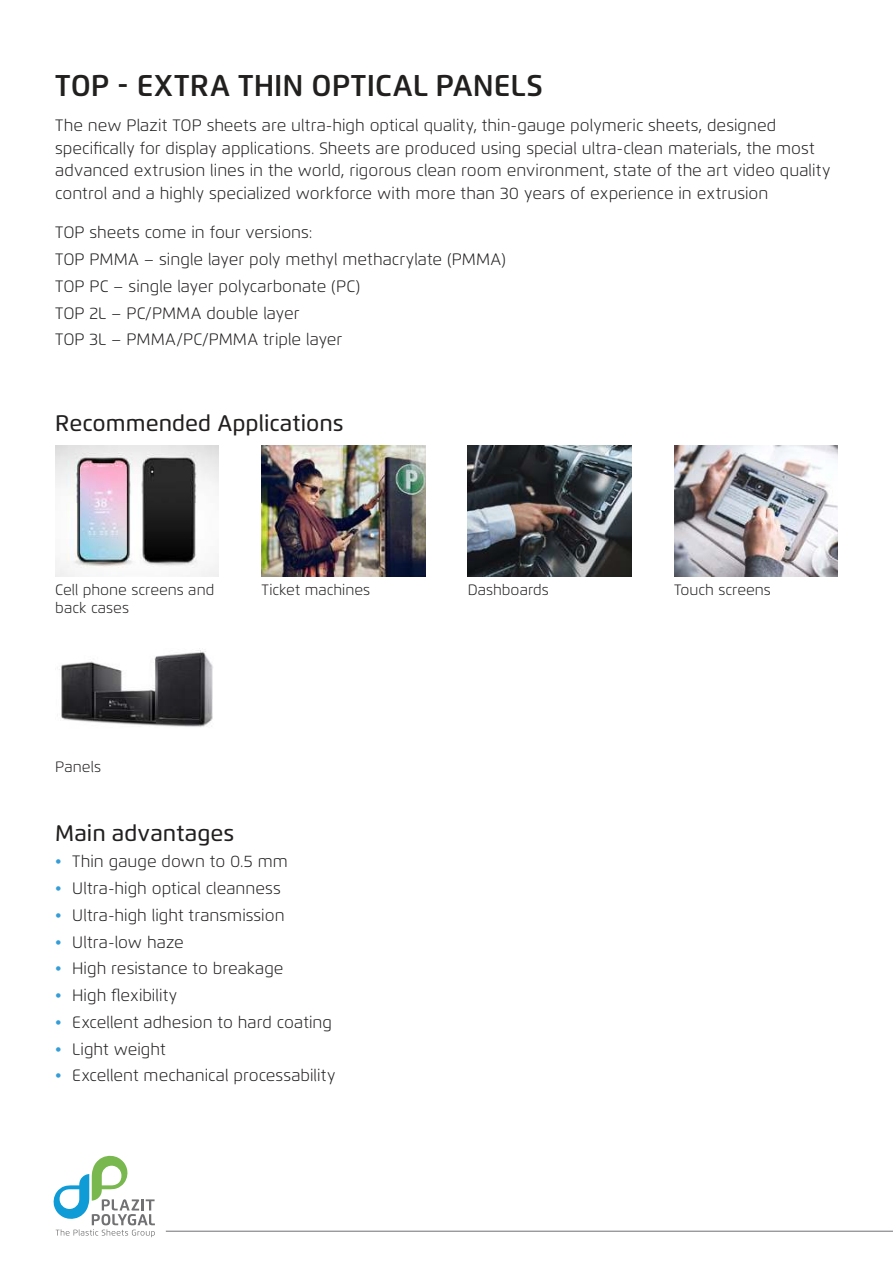
<style>
.page{position:relative;width:893px;height:1263px;background:#fff}
.page>*{position:absolute;margin:0;border:0;box-sizing:border-box;transform-origin:0 0}
.t1{font:600 30px "Flexo";color:#221f1f}
.t2{font:500 22.5px "Flexo";color:#221f1f}
.t3{font:300 16.5px/26.7px "Flexo";color:#221f1f}
.t4{font:300 15px/18px "Flexo";color:#221f1f}
.s1{color:#349dd7}
</style>
<div class="page">
<svg style="left:54px;top:1156px;width:101px;height:81px"></svg>
<hr style="left:166px;top:1231px;width:727px;height:1px;background:#707074">
<img style="left:55px;top:446px;width:164px;height:131px">
<img style="left:59px;top:648px;width:154px;height:79px">
<img style="left:468px;top:446px;width:163px;height:131px">
<img style="left:261px;top:446px;width:164px;height:131px">
<img style="left:674px;top:446px;width:164px;height:131px">
<h1 class="t1" style="left:55px;top:68px;width:489px">TOP - EXTRA THIN OPTICAL PANELS</h1>
<p class="t3" style="left:55px;top:116px;width:777px;line-height:22.5px">The new Plazit TOP sheets are ultra-high optical quality, thin-gauge polymeric sheets, designed specifically for display applications. Sheets are produced using special ultra-clean materials, the most advanced extrusion lines in the world, rigorous clean room environment, state of the art video quality control and a highly specialized workforce with more than 30 years of experience in extrusion</p>
<p class="t3" style="left:55px;top:220px;width:452px">TOP sheets come in four versions:<br>TOP PMMA – single layer poly methyl methacrylate (PMMA)<br>TOP PC – single layer polycarbonate (PC)<br>TOP 2L – PC/PMMA double layer<br>TOP 3L – PMMA/PC/PMMA triple layer</p>
<h2 class="t2" style="left:55px;top:414px;width:290px">Recommended Applications</h2>
<p class="t4" style="left:55px;top:582px;width:161px">Cell phone screens and back cases</p>
<p class="t4" style="left:261px;top:582px;width:110px">Ticket machines</p>
<p class="t4" style="left:468px;top:582px;width:83px">Dashboards</p>
<p class="t4" style="left:674px;top:582px;width:98px">Touch screens</p>
<p class="t4" style="left:55px;top:759px;width:47px">Panels</p>
<h2 class="t2" style="left:55px;top:824px;width:181px">Main advantages</h2>
<p class="t3" style="left:55px;top:849px;width:234px"><span class="s1">•</span> Thin gauge down to 0.5 mm</p>
<p class="t3" style="left:55px;top:876px;width:227px"><span class="s1">•</span> Ultra-high optical cleanness</p>
<p class="t3" style="left:55px;top:903px;width:231px"><span class="s1">•</span> Ultra-high light transmission</p>
<p class="t3" style="left:55px;top:930px;width:130px"><span class="s1">•</span> Ultra-low haze</p>
<p class="t3" style="left:55px;top:956px;width:230px"><span class="s1">•</span> High resistance to breakage</p>
<p class="t3" style="left:55px;top:983px;width:123px"><span class="s1">•</span> High flexibility</p>
<p class="t3" style="left:55px;top:1010px;width:278px"><span class="s1">•</span> Excellent adhesion to hard coating</p>
<p class="t3" style="left:55px;top:1037px;width:112px"><span class="s1">•</span> Light weight</p>
<p class="t3" style="left:55px;top:1063px;width:282px"><span class="s1">•</span> Excellent mechanical processability</p>
</div>
